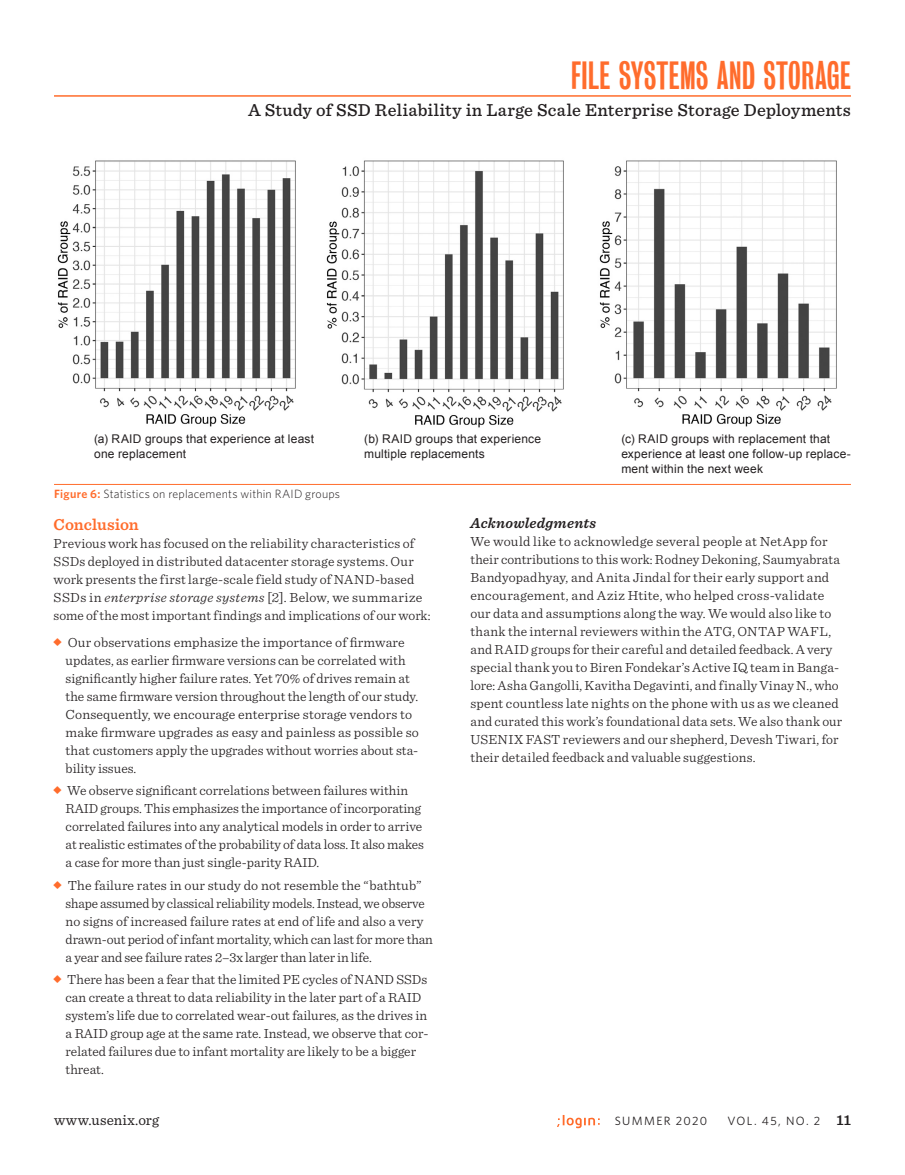
<style>
.page{position:relative;width:905px;height:1175px;background:#fff}
.page>*{position:absolute;margin:0;border:0;box-sizing:border-box;transform-origin:0 0}
.t1{font:36px "Bureau Grotesque One Three";color:#ff6c2c}
.t2{font:500 18px "Sentinel";letter-spacing:.015em;color:#231f20}
.head1{font:600 16.5px "Sentinel";color:#ff6c2c}
.head2{font:italic 600 15px "Sentinel";letter-spacing:.015em;color:#231f20}
.t3{font:15px "Sentinel";letter-spacing:.015em;color:#231f20}
.body{font:300 13.8px/18px "Sentinel";color:#231f20}
.figure_caption{font:12px/15px "Arial";letter-spacing:.015em;color:#231f20}
.figure_caption-2{font:300 12px "Whitney";letter-spacing:.015em;color:#231f20}
.t4{font:12px "Whitney";letter-spacing:.115em;color:#231f20}
.s1{font-weight:600;color:#ff6c2c}
.s2{font-style:italic}
.s3{color:#ff6c2c}
.s4{font-family:"Sentinel";font-weight:600;font-size:15px}
</style>
<div class="page">
<svg style="left:557px;top:1115px;width:42px;height:13px"></svg>
<hr style="left:54px;top:95px;width:796px;height:2px;background:#ff6c2c">
<img style="left:57px;top:160px;width:239px;height:267px">
<hr style="left:54px;top:484px;width:796px;height:1px;background:#ff6c2c">
<img style="left:326px;top:160px;width:238px;height:268px">
<img style="left:599px;top:160px;width:238px;height:267px">
<h1 class="t1" style="left:570px;top:56px;width:282px">FILE SYSTEMS AND STORAGE</h1>
<h2 class="t2" style="left:248px;top:96px;width:604px">A Study of SSD Reliability in Large Scale Enterprise Storage Deployments</h2>
<p class="figure_caption" style="left:94px;top:431px;width:221px">(a) RAID groups that experience at least one replacement</p>
<p class="figure_caption" style="left:364px;top:431px;width:178px">(b) RAID groups that experience multiple replacements</p>
<p class="figure_caption" style="left:621px;top:431px;width:231px">(c) RAID groups with replacement that experience at least one follow-up replace&shy;ment within the next week</p>
<p class="figure_caption-2" style="left:54px;top:486px;width:288px"><span class="s1">Figure 6:</span> Statistics on replacements within RAID groups</p>
<p class="head1" style="left:54px;top:511px;width:87px">Conclusion</p>
<p class="body" style="left:54px;top:533px;width:378px">Previous work has focused on the reliability characteristics of SSDs deployed in distributed datacenter storage systems. Our work presents the first large-scale field study of NAND-based SSDs in <span class="s2">enterprise storage systems</span> [2]. Below, we summarize some of the most important findings and implications of our work:</p>
<p class="body" style="left:66px;top:632px;width:355px;text-indent:-12px"><span class="s3">✓</span> Our observations emphasize the importance of firmware updates, as earlier firmware versions can be correlated with significantly higher failure rates. Yet 70% of drives remain at the same firmware version throughout the length of our study.<br>Consequently, we encourage enterprise storage vendors to make firmware upgrades as easy and painless as possible so that customers apply the upgrades without worries about sta&shy;bility issues.</p>
<p class="body" style="left:66px;top:780px;width:360px;text-indent:-12px"><span class="s3">✓</span> We observe significant correlations between failures within RAID groups. This emphasizes the importance of incorporating correlated failures into any analytical models in order to arrive at realistic estimates of the probability of data loss. It also makes a case for more than just single-parity RAID.</p>
<p class="body" style="left:66px;top:875px;width:369px;text-indent:-12px"><span class="s3">✓</span> The failure rates in our study do not resemble the “bathtub” shape assumed by classical reliability models. Instead, we observe no signs of increased failure rates at end of life and also a very drawn-out period of infant mortality, which can last for more than a year and see failure rates 2–3x larger than later in life.</p>
<p class="body" style="left:66px;top:969px;width:364px;text-indent:-12px"><span class="s3">✓</span> There has been a fear that the limited PE cycles of NAND SSDs can create a threat to data reliability in the later part of a RAID system’s life due to correlated wear-out failures, as the drives in a RAID group age at the same rate. Instead, we observe that cor&shy;related failures due to infant mortality are likely to be a bigger threat.</p>
<p class="head2" style="left:470px;top:512px;width:127px">Acknowledgments</p>
<p class="body" style="left:470px;top:532px;width:373px">We would like to acknowledge several people at NetApp for their contributions to this work: Rodney Dekoning, Saumyabrata Bandyopadhyay, and Anita Jindal for their early support and encouragement, and Aziz Htite, who helped cross-validate our data and assumptions along the way. We would also like to thank the internal reviewers within the ATG, ONTAP WAFL, and RAID groups for their careful and detailed feedback. A very special thank you to Biren Fondekar’s Active IQ team in Banga&shy;lore: Asha Gangolli, Kavitha Degavinti, and finally Vinay N., who spent countless late nights on the phone with us as we cleaned and curated this work’s foundational data sets. We also thank our USENIX FAST reviewers and our shepherd, Devesh Tiwari, for their detailed feedback and valuable suggestions.</p>
<p class="t3" style="left:54px;top:1108px;width:107px">www.usenix.org</p>
<p class="t4" style="left:614px;top:1113px;width:94px">SUMMER 2020</p>
<p class="t4" style="left:727px;top:1113px;width:125px">VOL. 45, NO. 2 <span class="s4">11</span></p>
</div>
